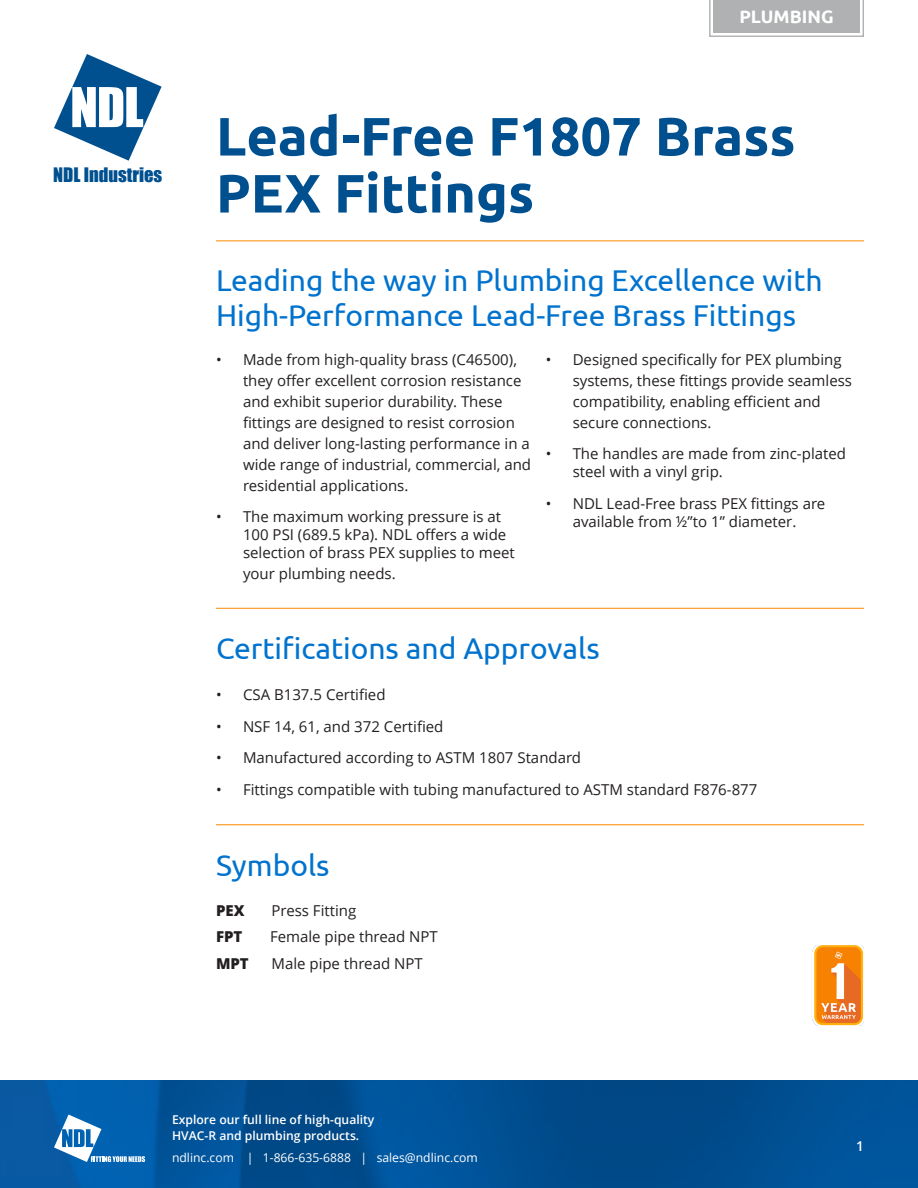
<style>
.page{position:relative;width:918px;height:1188px;background:#fff}
.page>*{position:absolute;margin:0;border:0;box-sizing:border-box;transform-origin:0 0}
.t1{font:700 54px/57px "Ubuntu";color:#005090}
.t2{font:30px/34.5px "Ubuntu";color:#0073ce}
.t3{font:18.3px "Impact";color:#005090}
.t4{font:700 18px "Ubuntu";color:#fff}
.t5{font:15px/21px "Open Sans";color:#231f20}
.t6{font:800 15px "Open Sans";color:#231f20}
.t7{font:600 13.5px "Open Sans";color:#fff}
.t8{font:600 12.15px/15.8px "Open Sans";color:#fff}
.t9{font:12.15px "Open Sans";color:#fff}
</style>
<div class="page">
<hr style="left:216px;top:241px;width:648px;height:1px;background:#fa8900">
<svg style="left:0;top:1080px;width:918px;height:108px;background:#005094"></svg>
<svg style="left:54px;top:1115px;width:91px;height:47px"></svg>
<svg style="left:54px;top:54px;width:108px;height:107px"></svg>
<svg style="left:709px;top:0;width:155px;height:37px;background:#b7b8b9"></svg>
<hr style="left:216px;top:608px;width:648px;height:1px;background:#fa8900">
<img style="left:812px;top:945px;width:52px;height:81px">
<hr style="left:216px;top:825px;width:648px;height:1px;background:#fa8900">
<p class="t3" style="left:53px;top:161px;width:111px">NDL Industries</p>
<p class="t4" style="left:739px;top:6px;width:96px">PLUMBING</p>
<p class="t1" style="left:216px;top:107px;width:581px">Lead-Free F1807 Brass<br>PEX Fittings</p>
<p class="t2" style="left:216px;top:262px;width:608px">Leading the way in Plumbing Excellence with<br>High-Performance Lead-Free Brass Fittings</p>
<p class="t5" style="left:243px;top:349px;width:290px;text-indent:-27px">• Made from high-quality brass (C46500), they offer excellent corrosion resistance and exhibit superior durability. These fittings are designed to resist corrosion and deliver long-lasting performance in a wide range of industrial, commercial, and residential applications.</p>
<p class="t5" style="left:243px;top:508px;width:273px;line-height:18px;text-indent:-27px">• The maximum working pressure is at<br>100 PSI (689.5 kPa). NDL offers a wide selection of brass PEX supplies to meet</p>
<p class="t5" style="left:243px;top:564px;width:154px">your plumbing needs.</p>
<p class="t5" style="left:573px;top:349px;width:281px;text-indent:-27px">• Designed specifically for PEX plumbing systems, these fittings provide seamless compatibility, enabling efficient and secure connections.</p>
<p class="t5" style="left:573px;top:445px;width:275px;line-height:18px;text-indent:-27px">• The handles are made from zinc-plated steel with a vinyl grip.</p>
<p class="t5" style="left:546px;top:495px;width:281px;line-height:18px;text-align:center">• NDL Lead-Free brass PEX fittings are available from ½”to 1” diameter.</p>
<p class="t2" style="left:216px;top:630px;width:385px">Certifications and Approvals</p>
<p class="t5" style="left:216px;top:685px;width:171px">• CSA B137.5 Certified</p>
<p class="t5" style="left:216px;top:716px;width:229px">• NSF 14, 61, and 372 Certified</p>
<p class="t5" style="left:216px;top:748px;width:367px">• Manufactured according to ASTM 1807 Standard</p>
<p class="t5" style="left:216px;top:779px;width:543px">• Fittings compatible with tubing manufactured to ASTM standard F876-877</p>
<p class="t2" style="left:216px;top:848px;width:115px">Symbols</p>
<p class="t6" style="left:216px;top:899px;width:30px">PEX</p>
<p class="t5" style="left:271px;top:900px;width:86px">Press Fitting</p>
<p class="t6" style="left:216px;top:925px;width:28px">FPT</p>
<p class="t5" style="left:270px;top:927px;width:169px">Female pipe thread NPT</p>
<p class="t6" style="left:216px;top:952px;width:34px">MPT</p>
<p class="t5" style="left:271px;top:953px;width:153px">Male pipe thread NPT</p>
<p class="t8" style="left:172px;top:1111px;width:204px">Explore our full line of high-quality<br>HVAC-R and plumbing products.</p>
<p class="t9" style="left:172px;top:1151px;width:307px">ndlinc.com | 1-866-635-6888 | sales@ndlinc.com</p>
<p class="t7" style="left:856px;top:1137px;width:9px">1</p>
</div>
